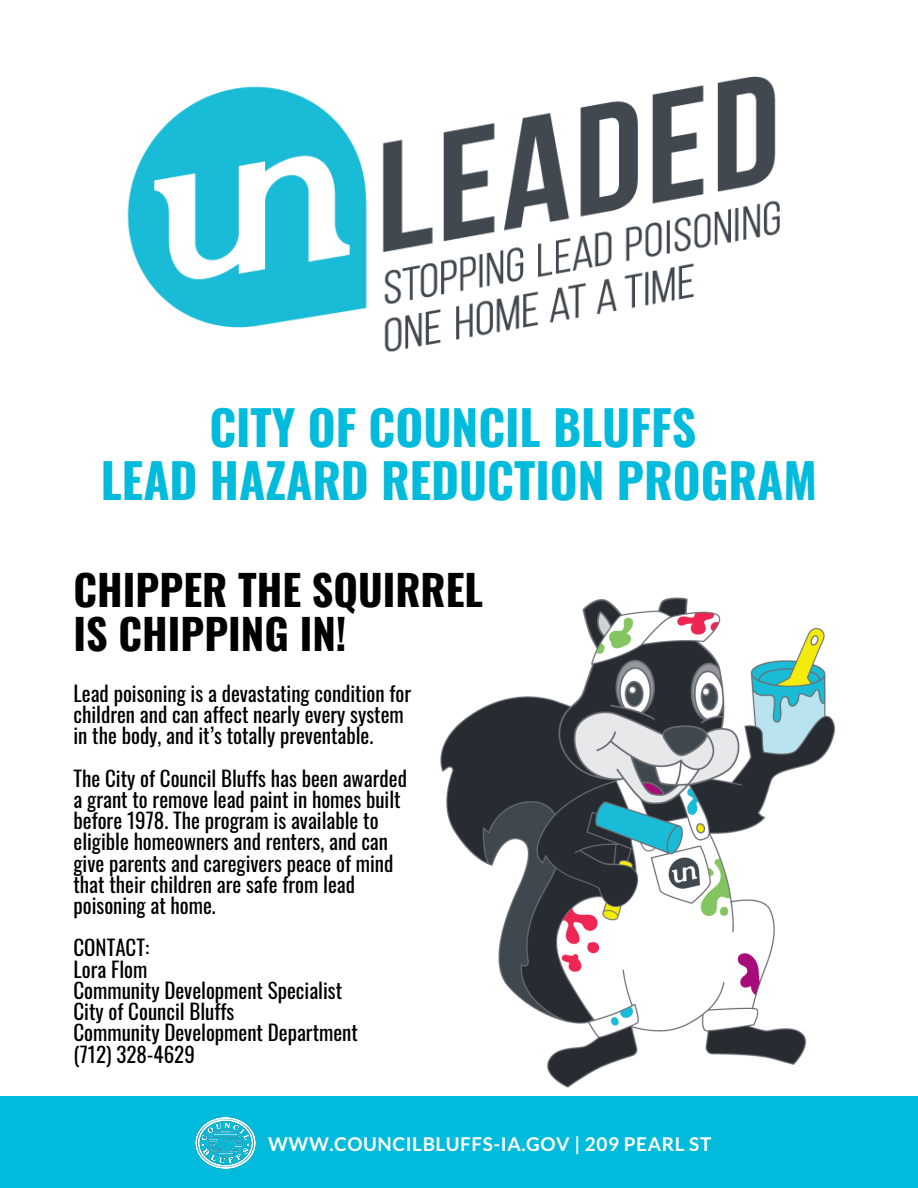
<style>
.page{position:relative;width:918px;height:1188px;background:#fff}
.page>*{position:absolute;margin:0;border:0;box-sizing:border-box;transform-origin:0 0}
.t1{font:700 47.85px/52.1px "Oswald";color:#00bbdc;text-align:center}
.t2{font:700 42px/44.2px "Oswald";color:#000}
.t3{font:21px/21.1px "Oswald";color:#000}
.t4{font:700 18.9px "Lato";letter-spacing:.03em;color:#fff}
</style>
<div class="page">
<div style="left:0;top:1096px;width:918px;height:92px;background:#00bbdc"></div>
<img style="left:440px;top:597px;width:396px;height:491px">
<img style="left:127px;top:76px;width:653px;height:276px">
<img style="left:195px;top:1117px;width:61px;height:52px">
<h1 class="t1" style="left:101px;top:400px;width:718px">CITY OF COUNCIL BLUFFS<br>LEAD HAZARD REDUCTION PROGRAM</h1>
<h2 class="t2" style="left:74px;top:566px;width:411px">CHIPPER THE SQUIRREL<br>IS CHIPPING IN!</h2>
<p class="t3" style="left:74px;top:682px;width:339px">Lead poisoning is a devastating condition for children and can affect nearly every system in the body, and it’s totally preventable.</p>
<p class="t3" style="left:74px;top:767px;width:335px">The City of Council Bluffs has been awarded a grant to remove lead paint in homes built before 1978. The program is available to eligible homeowners and renters, and can give parents and caregivers peace of mind that their children are safe from lead poisoning at home.</p>
<p class="t3" style="left:74px;top:936px;width:286px">CONTACT:<br>Lora Flom<br>Community Development Specialist<br>City of Council Bluffs<br>Community Development Department (712) 328-4629</p>
<p class="t4" style="left:268px;top:1133px;width:445px">WWW.COUNCILBLUFFS-IA.GOV | 209 PEARL ST</p>
</div>
